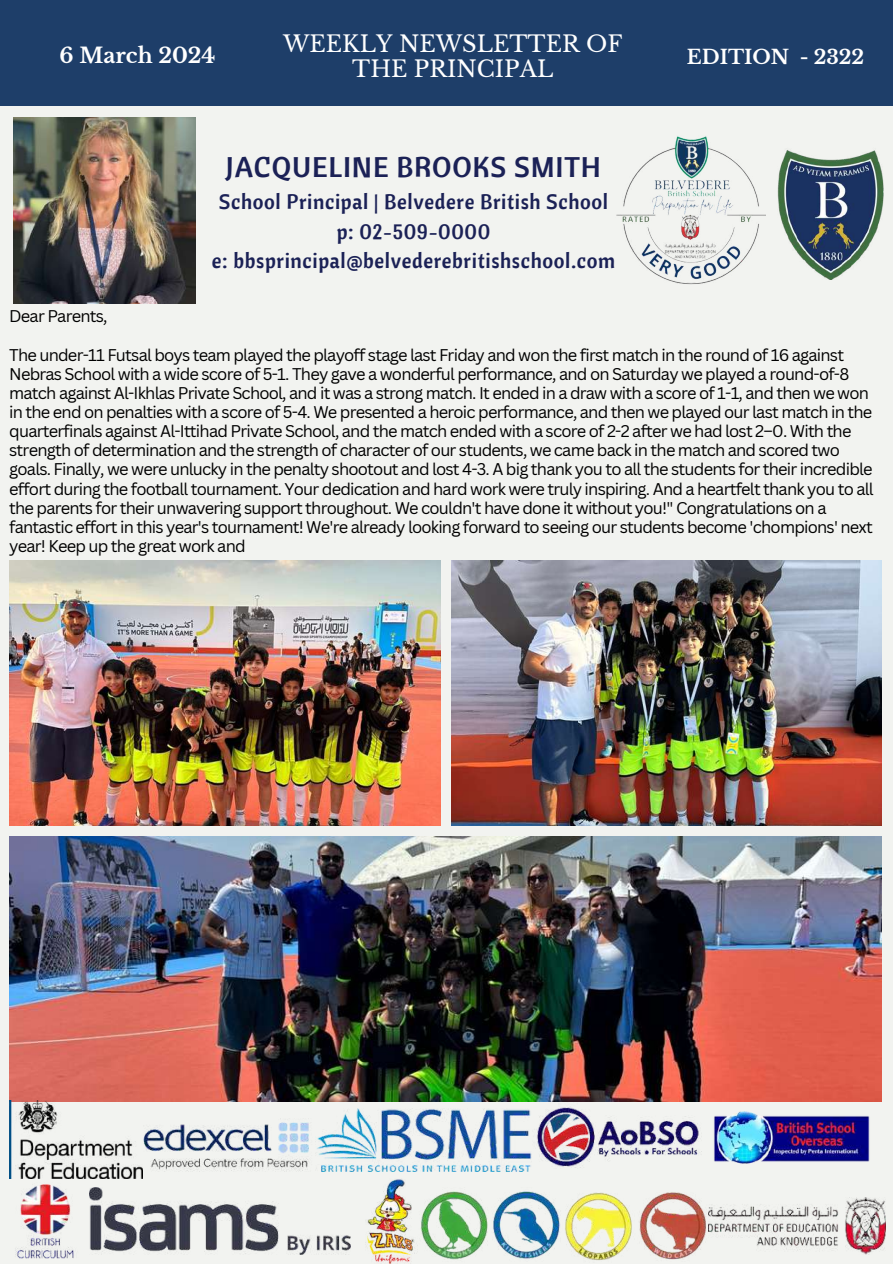
<style>
.page{position:relative;width:893px;height:1264px;background:#fff}
.page>*{position:absolute;margin:0;border:0;box-sizing:border-box;transform-origin:0 0}
.t1{font:28.2px "Cantora One";letter-spacing:.03em;color:#1b2156}
.t2{font:22.5px/24.8px "Libre Baskerville";color:#fff;text-align:center}
.t3{font:700 21px "Libre Baskerville";color:#fff}
.t4{font:20.7px/29.2px "Cantora One";letter-spacing:.03em;color:#1b2156;text-align:center}
.t5{font:700 19.5px "Libre Baskerville";color:#fff}
.t6{font:16.5px/19.2px "Canva Sans";letter-spacing:-.05em;color:#000}
</style>
<div class="page">
<div style="left:0;top:0;width:892px;height:1263px;background:#f2f3f0"></div>
<img style="left:9px;top:561px;width:431px;height:264px">
<img style="left:451px;top:561px;width:430px;height:264px">
<img style="left:9px;top:836px;width:872px;height:265px">
<div style="left:0;top:0;width:892px;height:106px;background:#1e3e69"></div>
<img style="left:13px;top:117px;width:182px;height:186px">
<img style="left:777px;top:150px;width:107px;height:130px">
<img style="left:616px;top:136px;width:149px;height:148px">
<img style="left:142px;top:1118px;width:187px;height:60px">
<img style="left:9px;top:1100px;width:133px;height:78px">
<img style="left:315px;top:1108px;width:216px;height:63px">
<img style="left:537px;top:1107px;width:165px;height:61px">
<img style="left:714px;top:1111px;width:156px;height:53px">
<img style="left:15px;top:1184px;width:59px;height:74px">
<img style="left:89px;top:1187px;width:261px;height:67px">
<img style="left:365px;top:1179px;width:42px;height:84px">
<img style="left:407px;top:1191px;width:73px;height:71px">
<img style="left:712px;top:1197px;width:173px;height:57px">
<img style="left:480px;top:1191px;width:70px;height:68px">
<img style="left:550px;top:1192px;width:70px;height:69px">
<img style="left:620px;top:1192px;width:92px;height:68px">
<h2 class="t2" style="left:283px;top:32px;width:341px">WEEKLY NEWSLETTER OF<br>THE PRINCIPAL</h2>
<p class="t3" style="left:60px;top:43px;width:157px">6 March 2024</p>
<p class="t5" style="left:686px;top:45px;width:179px">EDITION - 2322</p>
<h1 class="t1" style="left:226px;top:149px;width:376px">JACQUELINE BROOKS SMITH</h1>
<p class="t4" style="left:212px;top:187px;width:404px">School Principal | Belvedere British School p: 02-509-0000<br>e: bbsprincipal@belvederebritishschool.com</p>
<p class="t6" style="left:9px;top:306px;width:100px">Dear Parents,</p>
<p class="t6" style="left:9px;top:344px;width:865px">The under-11 Futsal boys team played the playoff stage last Friday and won the first match in the round of 16 against Nebras School with a wide score of 5-1. They gave a wonderful performance, and on Saturday we played a round-of-8 match against Al-Ikhlas Private School, and it was a strong match. It ended in a draw with a score of 1-1, and then we won in the end on penalties with a score of 5-4. We presented a heroic performance, and then we played our last match in the quarterfinals against Al-Ittihad Private School, and the match ended with a score of 2-2 after we had lost 2–0. With the strength of determination and the strength of character of our students, we came back in the match and scored two goals. Finally, we were unlucky in the penalty shootout and lost 4-3. A big thank you to all the students for their incredible effort during the football tournament. Your dedication and hard work were truly inspiring. And a heartfelt thank you to all the parents for their unwavering support throughout. We couldn't have done it without you!" Congratulations on a fantastic effort in this year's tournament! We're already looking forward to seeing our students become 'chompions' next year! Keep up the great work and</p>
</div>
